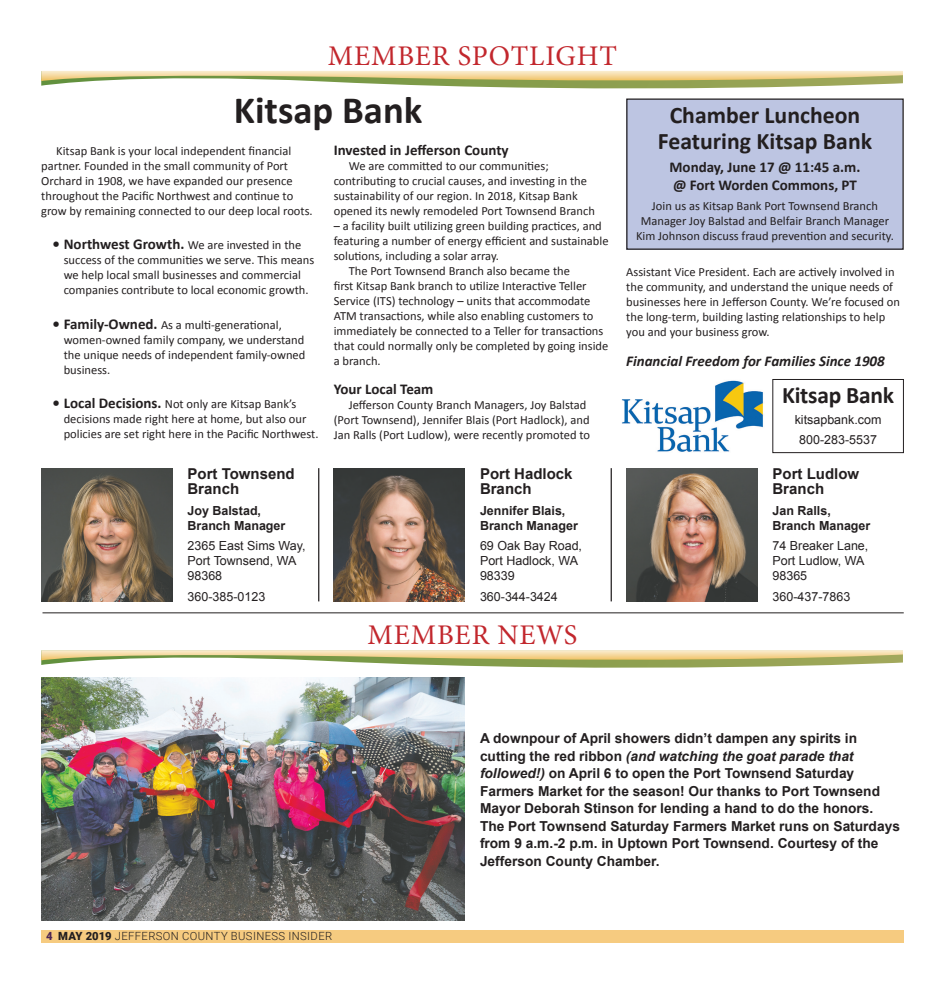
<style>
.page{position:relative;width:945px;height:990px;background:#fff}
.page>*{position:absolute;margin:0;border:0;box-sizing:border-box;transform-origin:0 0}
.t1{font:700 38.75px "Calibri";color:#231f20}
.t2{font:28.5px "Minion Pro";letter-spacing:.03em;color:#c2272d}
.t3{font:700 23.75px/26.2px "Calibri";color:#231f20;text-align:center}
.t4{font:700 15px/17.5px "Calibri";color:#231f20}
.t5{font:700 15px/15px "Arial";color:#231f20}
.t6{font:italic 700 15px "Calibri";color:#231f20}
.t7{font:700 13.75px/17.5px "Arial";color:#231f20}
.t8{font:12.5px/15px "Calibri";color:#231f20}
.t9{font:12.5px/15px "Arial";color:#231f20}
.t10{font:700 12.5px/15px "Arial";color:#231f20}
.t11{font:300 11.25px "Roboto";letter-spacing:.035em;color:#231f20}
.s1{font-weight:700;font-size:15px}
.s2{font-weight:900;color:#4e2754}
.s3{font-weight:900}
.s4{font-style:italic}
</style>
<div class="page">
<div style="left:41px;top:930px;width:863px;height:12px;background:#f6cb80"></div>
<hr style="left:42px;top:613px;width:862px;height:1px;background:#231f20">
<svg style="left:41px;top:71px;width:862px;height:18px"></svg>
<svg style="left:41px;top:650px;width:862px;height:18px"></svg>
<div style="left:627px;top:99px;width:276px;height:150px;background:#bdc5e2"></div>
<div style="left:626px;top:98px;width:278px;height:152px;border:1px solid #231f20"></div>
<img style="left:41px;top:468px;width:131px;height:133px">
<img style="left:334px;top:468px;width:131px;height:133px">
<img style="left:626px;top:468px;width:132px;height:133px">
<hr style="left:318px;top:468px;width:1px;height:133px;background:#231f20">
<hr style="left:611px;top:468px;width:1px;height:133px;background:#231f20">
<div style="left:772px;top:379px;width:132px;height:74px;border:1px solid #231f20"></div>
<img style="left:621px;top:380px;width:142px;height:72px">
<img style="left:41px;top:678px;width:424px;height:243px">
<h2 class="t2" style="left:328px;top:36px;width:291px">MEMBER SPOTLIGHT</h2>
<h1 class="t1" style="left:234px;top:86px;width:190px">Kitsap Bank</h1>
<p class="t8" style="left:41px;top:143px;width:273px;text-indent:15px">Kitsap Bank is your local independent financial partner. Founded in the small community of Port Orchard in 1908, we have expanded our presence throughout the Pacific Northwest and continue to grow by remaining connected to our deep local roots.</p>
<p class="t8" style="left:64px;top:237px;width:252px;text-indent:-11px"><span class="s1">• Northwest Growth.</span> We are invested in the success of the communities we serve. This means we help local small businesses and commercial companies contribute to local economic growth.</p>
<p class="t8" style="left:64px;top:317px;width:243px;text-indent:-11px"><span class="s1">• Family-Owned.</span> As a multi-generational, women-owned family company, we understand the unique needs of independent family-owned business.</p>
<p class="t8" style="left:64px;top:396px;width:256px;text-indent:-11px"><span class="s1">• Local Decisions.</span> Not only are Kitsap Bank’s decisions made right here at home, but also our policies are set right here in the Pacific Northwest.</p>
<p class="t4" style="left:334px;top:141px;width:176px">Invested in Jefferson County</p>
<p class="t8" style="left:334px;top:158px;width:263px;text-indent:15px">We are committed to our communities; contributing to crucial causes, and investing in the sustainability of our region. In 2018, Kitsap Bank opened its newly remodeled Port Townsend Branch</p>
<p class="t8" style="left:334px;top:218px;width:270px">– a facility built utilizing green building practices, and</p>
<p class="t8" style="left:334px;top:233px;width:276px">featuring a number of energy efficient and sustainable</p>
<p class="t8" style="left:334px;top:248px;width:167px">solutions, including a solar array.</p>
<p class="t8" style="left:349px;top:263px;width:223px">The Port Townsend Branch also became the</p>
<p class="t8" style="left:334px;top:278px;width:254px">first Kitsap Bank branch to utilize Interactive Teller</p>
<p class="t8" style="left:334px;top:293px;width:258px">Service (ITS) technology – units that accommodate</p>
<p class="t8" style="left:334px;top:308px;width:261px">ATM transactions, while also enabling customers to</p>
<p class="t8" style="left:334px;top:323px;width:271px">immediately be connected to a Teller for transactions</p>
<p class="t8" style="left:334px;top:338px;width:276px">that could normally only be completed by going inside</p>
<p class="t8" style="left:334px;top:353px;width:49px">a branch.</p>
<p class="t4" style="left:334px;top:379px;width:101px">Your Local Team</p>
<p class="t8" style="left:334px;top:396px;width:258px;text-indent:15px">Jefferson County Branch Managers, Joy Balstad (Port Townsend), Jennifer Blais (Port Hadlock), and<br>Jan Ralls (Port Ludlow), were recently promoted to</p>
<p class="t5" style="left:188px;top:467px;width:109px">Port Townsend<br>Branch</p>
<p class="t10" style="left:188px;top:503px;width:99px">Joy Balstad,<br>Branch Manager</p>
<p class="t9" style="left:188px;top:538px;width:120px">2365 East Sims Way,<br>Port Townsend, WA<br>98368</p>
<p class="t9" style="left:188px;top:589px;width:79px">360-385-0123</p>
<p class="t5" style="left:480px;top:467px;width:94px">Port Hadlock<br>Branch</p>
<p class="t10" style="left:480px;top:503px;width:99px">Jennifer Blais,<br>Branch Manager</p>
<p class="t9" style="left:480px;top:538px;width:104px">69 Oak Bay Road,<br>Port Hadlock, WA<br>98339</p>
<p class="t9" style="left:480px;top:589px;width:79px">360-344-3424</p>
<h2 class="t2" style="left:368px;top:616px;width:211px">MEMBER NEWS</h2>
<h3 class="t3" style="left:658px;top:101px;width:216px">Chamber Luncheon<br>Featuring Kitsap Bank</h3>
<p class="t4" style="left:670px;top:158px;width:192px">Monday, June 17 @ 11:45 a.m. @ Fort Worden Commons, PT</p>
<p class="t8" style="left:636px;top:198px;width:259px;text-align:center">Join us as Kitsap Bank Port Townsend Branch<br>Manager Joy Balstad and Belfair Branch Manager<br>Kim Johnson discuss fraud prevention and security.</p>
<p class="t8" style="left:626px;top:264px;width:275px">Assistant Vice President. Each are actively involved in the community, and understand the unique needs of businesses here in Jefferson County. We’re focused on the long-term, building lasting relationships to help you and your business grow.</p>
<p class="t6" style="left:626px;top:352px;width:260px">Financial Freedom for Families Since 1908</p>
<h3 class="t3" style="left:782px;top:381px;width:114px">Kitsap Bank</h3>
<p class="t9" style="left:795px;top:409px;width:88px;line-height:20.6px;text-align:center">kitsapbank.com<br>800-283-5537</p>
<p class="t5" style="left:773px;top:467px;width:88px">Port Ludlow<br>Branch</p>
<p class="t10" style="left:773px;top:503px;width:99px">Jan Ralls,<br>Branch Manager</p>
<p class="t9" style="left:773px;top:538px;width:97px">74 Breaker Lane,<br>Port Ludlow, WA<br>98365</p>
<p class="t9" style="left:773px;top:589px;width:79px">360-437-7863</p>
<p class="t11" style="left:46px;top:928px;width:288px"><span class="s2">4</span> <span class="s3">MAY 2019</span> JEFFERSON COUNTY BUSINESS I NSIDER</p>
<p class="t7" style="left:480px;top:730px;width:421px">A downpour of April showers didn’t dampen any spirits in cutting the red ribbon <span class="s4">(and watching the goat parade that followed!)</span> on April 6 to open the Port Townsend Saturday Farmers Market for the season! Our thanks to Port Townsend Mayor Deborah Stinson for lending a hand to do the honors.<br>The Port Townsend Saturday Farmers Market runs on Saturdays from 9 a.m.-2 p.m. in Uptown Port Townsend. Courtesy of the Jefferson County Chamber.</p>
</div>
